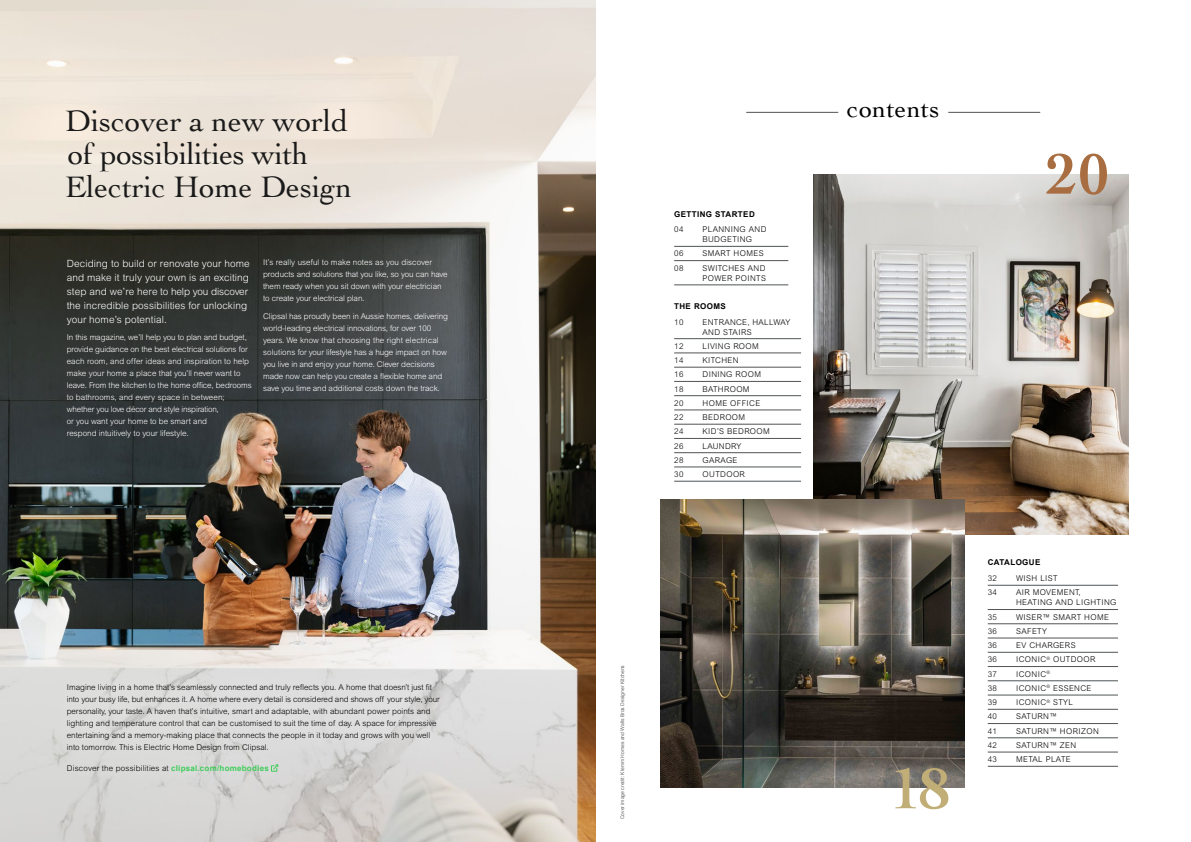
<style>
.page{position:relative;width:1191px;height:842px;background:#fff}
.page>*{position:absolute;margin:0;border:0;box-sizing:border-box;transform-origin:0 0}
.t1{font:700 60px "Cochin";color:#a86e41}
.t2{font:700 60px "Cochin";color:#c1ad76}
.t3{font:31px/33px "Cochin";color:#1a1a1a}
.t4{font:26px "Cochin";letter-spacing:.01em;color:#000}
.t5{font:300 10px/14px "Arial MT Std";letter-spacing:.01em;color:#fff}
.t6{font:300 8px/12px "Arial MT Std";letter-spacing:-.01em;color:#fff}
.t7{font:300 8px/12px "Arial MT Std";letter-spacing:.01em;color:#000}
.t8{font:300 8px/10px "Arial MT Std";letter-spacing:.05em;color:#000}
.t9{font:700 8px "Arial";letter-spacing:.05em;color:#000}
.t10{font:300 8px/10px "Arial MT Std";letter-spacing:.04em;color:#000}
.t11{font:5px "Arial";color:#666}
.s1{font-family:"Arial";font-weight:700;color:#3dcd58}
</style>
<div class="page">
<img style="left:0;top:0;width:595px;height:842px">
<div style="left:43px;top:660px;width:417px;height:115px;background:#fff;opacity:.75"></div>
<hr style="left:948px;top:112px;width:92px;height:1px;background:#505456">
<hr style="left:746px;top:112px;width:92px;height:1px;background:#505456">
<hr style="left:674px;top:338px;width:127px;height:1px;background:#505456">
<hr style="left:674px;top:353px;width:127px;height:1px;background:#505456">
<hr style="left:674px;top:367px;width:127px;height:1px;background:#505456">
<hr style="left:674px;top:381px;width:127px;height:1px;background:#505456">
<hr style="left:674px;top:395px;width:127px;height:1px;background:#505456">
<hr style="left:674px;top:410px;width:127px;height:1px;background:#505456">
<hr style="left:674px;top:424px;width:127px;height:1px;background:#505456">
<hr style="left:674px;top:438px;width:127px;height:1px;background:#505456">
<hr style="left:674px;top:452px;width:127px;height:1px;background:#505456">
<hr style="left:674px;top:467px;width:127px;height:1px;background:#505456">
<hr style="left:674px;top:481px;width:127px;height:1px;background:#505456">
<hr style="left:674px;top:246px;width:114px;height:1px;background:#505456">
<hr style="left:674px;top:260px;width:114px;height:1px;background:#505456">
<hr style="left:674px;top:285px;width:114px;height:1px;background:#505456">
<hr style="left:987px;top:585px;width:131px;height:1px;background:#505456">
<hr style="left:987px;top:609px;width:131px;height:1px;background:#505456">
<hr style="left:987px;top:624px;width:131px;height:1px;background:#505456">
<hr style="left:987px;top:638px;width:131px;height:1px;background:#505456">
<hr style="left:987px;top:652px;width:131px;height:1px;background:#505456">
<hr style="left:987px;top:666px;width:131px;height:1px;background:#505456">
<hr style="left:987px;top:681px;width:131px;height:1px;background:#505456">
<hr style="left:987px;top:695px;width:131px;height:1px;background:#505456">
<hr style="left:987px;top:709px;width:131px;height:1px;background:#505456">
<hr style="left:987px;top:723px;width:131px;height:1px;background:#505456">
<hr style="left:987px;top:738px;width:131px;height:1px;background:#505456">
<hr style="left:987px;top:752px;width:131px;height:1px;background:#505456">
<hr style="left:987px;top:766px;width:131px;height:1px;background:#505456">
<img style="left:813px;top:175px;width:315px;height:360px">
<img style="left:660px;top:499px;width:304px;height:288px">
<div style="left:51px;top:747px;width:243px;height:42px;background:#fff;opacity:.7"></div>
<svg style="left:271px;top:764px;width:7px;height:8px"></svg>
<h2 class="t3" style="left:65px;top:103px;width:288px">Discover a new world of possibilities with<br>Electric Home Design</h2>
<h3 class="t4" style="left:847px;top:91px;width:94px">contents</h3>
<p class="t5" style="left:67px;top:256px;width:185px">Deciding to build or renovate your home and make it truly your own is an exciting step and we’re here to help you discover the incredible possibilities for unlocking your home’s potential.</p>
<p class="t6" style="left:67px;top:331px;width:186px">In this magazine, we’ll help you to plan and budget, provide guidance on the best electrical solutions for each room, and offer ideas and inspiration to help make your home a place that you’ll never want to leave. From the kitchen to the home office, bedrooms to bathrooms, and every space in between; whether you love décor and style inspiration,<br>or you want your home to be smart and<br>respond intuitively to your lifestyle.</p>
<p class="t6" style="left:263px;top:256px;width:186px">It’s really useful to make notes as you discover products and solutions that you like, so you can have them ready when you sit down with your electrician to create your electrical plan.</p>
<p class="t6" style="left:263px;top:310px;width:186px">Clipsal has proudly been in Aussie homes, delivering world-leading electrical innovations, for over 100 years. We know that choosing the right electrical solutions for your lifestyle has a huge impact on how you live in and enjoy your home. Clever decisions made now can help you create a flexible home and save you time and additional costs down the track.</p>
<p class="t7" style="left:67px;top:681px;width:374px">Imagine living in a home that’s seamlessly connected and truly reflects you. A home that doesn’t just fit into your busy life, but enhances it. A home where every detail is considered and shows off your style, your personality, your taste. A haven that’s intuitive, smart and adaptable, with abundant power points and lighting and temperature control that can be customised to suit the time of day. A space for impressive entertaining and a memory-making place that connects the people in it today and grows with you well into tomorrow. This is Electric Home Design from Clipsal.</p>
<p class="t7" style="left:67px;top:762px;width:203px">Discover the possibilities at <span class="s1">clipsal.com/homebodies</span></p>
<p class="t9" style="left:674px;top:208px;width:82px">GETTING STARTED</p>
<p class="t7" style="left:674px;top:223px;width:11px">04</p>
<p class="t8" style="left:702px;top:224px;width:65px">PLANNING AND<br>BUDGETING</p>
<p class="t7" style="left:674px;top:248px;width:11px">06</p>
<p class="t8" style="left:702px;top:249px;width:63px">SMART HOMES</p>
<p class="t7" style="left:674px;top:262px;width:11px">08</p>
<p class="t8" style="left:702px;top:263px;width:65px">SWITCHES AND<br>POWER POINTS</p>
<p class="t9" style="left:674px;top:301px;width:53px">THE ROOMS</p>
<p class="t7" style="left:674px;top:316px;width:11px">10</p>
<p class="t10" style="left:702px;top:317px;width:89px">ENTRANCE, HALLWAY<br>AND STAIRS</p>
<p class="t7" style="left:674px;top:340px;width:11px">12</p>
<p class="t8" style="left:702px;top:341px;width:58px">LIVING ROOM</p>
<p class="t7" style="left:674px;top:354px;width:11px">14</p>
<p class="t8" style="left:702px;top:355px;width:38px">KITCHEN</p>
<p class="t7" style="left:674px;top:368px;width:11px">16</p>
<p class="t8" style="left:702px;top:369px;width:60px">DINING ROOM</p>
<p class="t7" style="left:674px;top:383px;width:11px">18</p>
<p class="t8" style="left:702px;top:384px;width:49px">BATHROOM</p>
<p class="t7" style="left:674px;top:397px;width:11px">20</p>
<p class="t8" style="left:702px;top:398px;width:59px">HOME OFFICE</p>
<p class="t7" style="left:674px;top:411px;width:11px">22</p>
<p class="t8" style="left:702px;top:412px;width:44px">BEDROOM</p>
<p class="t7" style="left:674px;top:425px;width:11px">24</p>
<p class="t8" style="left:702px;top:426px;width:69px">KID’S BEDROOM</p>
<p class="t7" style="left:674px;top:440px;width:11px">26</p>
<p class="t8" style="left:702px;top:441px;width:40px">LAUNDRY</p>
<p class="t7" style="left:674px;top:454px;width:11px">28</p>
<p class="t7" style="left:702px;top:454px;width:36px">GARAGE</p>
<p class="t7" style="left:674px;top:468px;width:11px">30</p>
<p class="t8" style="left:702px;top:469px;width:44px">OUTDOOR</p>
<p class="t11" style="left:619px;top:819px;width:156px;rotate:-90deg">Cover image credit: Klemm Homes and Walls Bros Designer Kitchens</p>
<h1 class="t2" style="left:891px;top:748px;width:61px">18</h1>
<h1 class="t1" style="left:1046px;top:134px;width:65px">20</h1>
<p class="t9" style="left:987px;top:557px;width:54px">CATALOGUE</p>
<p class="t7" style="left:987px;top:572px;width:11px">32</p>
<p class="t8" style="left:1016px;top:573px;width:43px">WISH LIST</p>
<p class="t7" style="left:987px;top:587px;width:11px">34</p>
<p class="t8" style="left:1016px;top:588px;width:102px">AIR MOVEMENT,<br>HEATING AND LIGHTING</p>
<p class="t7" style="left:987px;top:611px;width:11px">35</p>
<p class="t8" style="left:1016px;top:612px;width:94px">WISER™ SMART HOME</p>
<p class="t7" style="left:987px;top:625px;width:11px">36</p>
<p class="t7" style="left:1016px;top:625px;width:32px">SAFETY</p>
<p class="t7" style="left:987px;top:639px;width:11px">36</p>
<p class="t8" style="left:1016px;top:640px;width:61px">EV CHARGERS</p>
<p class="t7" style="left:987px;top:654px;width:11px">36</p>
<p class="t8" style="left:1016px;top:655px;width:81px">ICONIC<sup>®</sup> OUTDOOR</p>
<p class="t7" style="left:987px;top:668px;width:11px">37</p>
<p class="t7" style="left:1016px;top:668px;width:36px">ICONIC<sup>®</sup></p>
<p class="t7" style="left:987px;top:682px;width:11px">38</p>
<p class="t8" style="left:1016px;top:683px;width:77px">ICONIC<sup>®</sup> ESSENCE</p>
<p class="t7" style="left:987px;top:696px;width:11px">39</p>
<p class="t8" style="left:1016px;top:697px;width:58px">ICONIC<sup>®</sup> STYL</p>
<p class="t7" style="left:987px;top:711px;width:11px">40</p>
<p class="t7" style="left:1016px;top:711px;width:42px">SATURN™</p>
<p class="t7" style="left:987px;top:725px;width:11px">41</p>
<p class="t8" style="left:1016px;top:726px;width:84px">SATURN™ HORIZON</p>
<p class="t7" style="left:987px;top:739px;width:11px">42</p>
<p class="t8" style="left:1016px;top:740px;width:62px">SATURN™ ZEN</p>
<p class="t7" style="left:987px;top:753px;width:11px">43</p>
<p class="t8" style="left:1016px;top:754px;width:56px">METAL PLATE</p>
</div>
